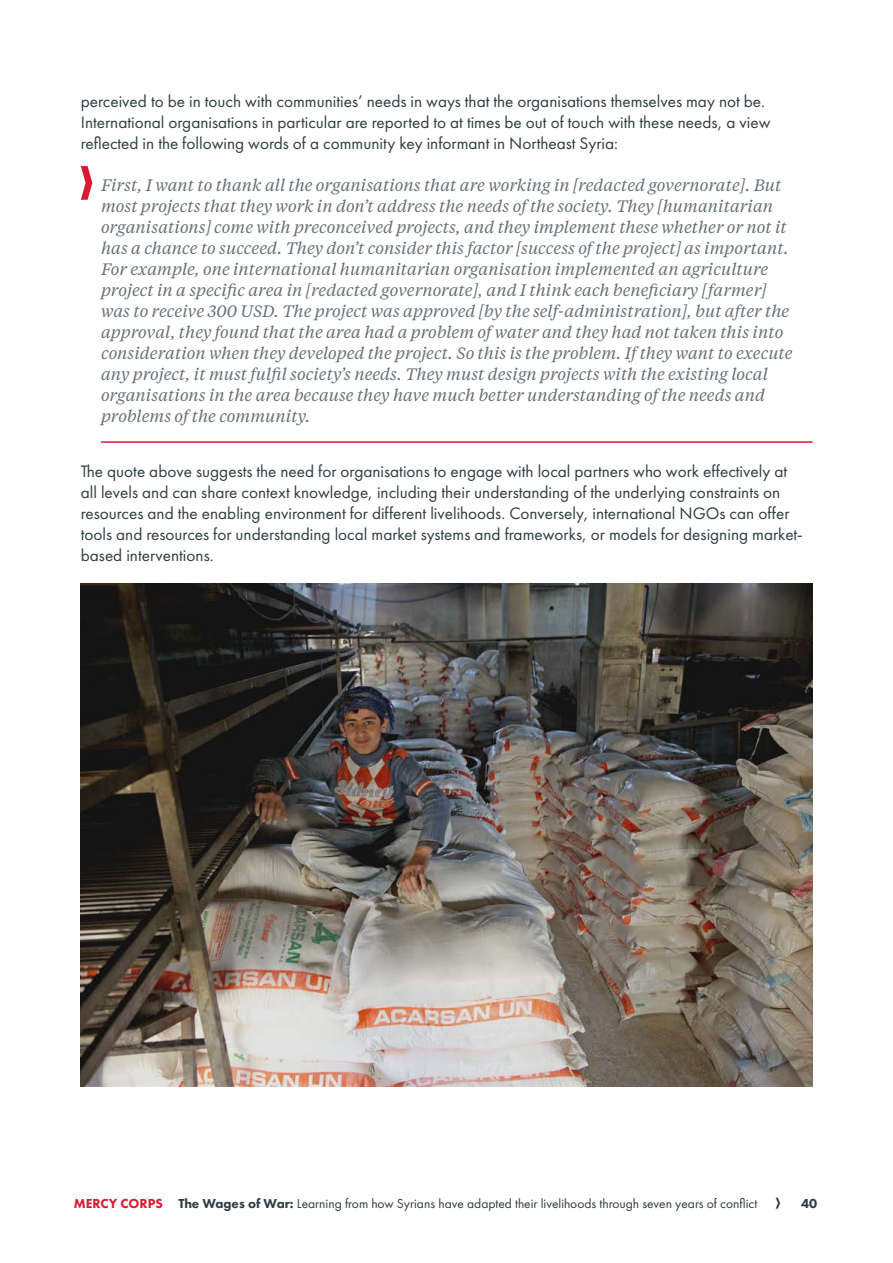
<style>
.page{position:relative;width:893px;height:1263px;background:#fff}
.page>*{position:absolute;margin:0;border:0;box-sizing:border-box;transform-origin:0 0}
.t1{font:17.25px/21px "Futura PT";color:#303c42}
.t2{font:italic 16.5px/21px "Tiempos Text";color:#687177}
.t3{font:13.5px "Futura PT";color:#303c42}
.t4{font:800 13.5px "Futura PT";color:#303c42}
.s1{font-weight:800;color:#da1a32}
.s2{font-weight:800}
</style>
<div class="page">
<svg style="left:81px;top:166px;width:11px;height:34px"></svg>
<hr style="left:101px;top:441px;width:712px;height:2px;background:#da1a32">
<img style="left:81px;top:583px;width:731px;height:503px">
<p class="t1" style="left:81px;top:90px;width:691px">perceived to be in touch with communities’ needs in ways that the organisations themselves may not be.<br>International organisations in particular are reported to at times be out of touch with these needs, a view reflected in the following words of a community key informant in Northeast Syria:</p>
<p class="t2" style="left:101px;top:174px;width:693px">First, I want to thank all the organisations that are working in [redacted governorate]. But most projects that they work in don’t address the needs of the society. They [humanitarian organisations] come with preconceived projects, and they implement these whether or not it has a chance to succeed. They don’t consider this factor [success of the project] as important.<br>For example, one international humanitarian organisation implemented an agriculture project in a specific area in [redacted governorate], and I think each beneficiary [farmer] was to receive 300 USD. The project was approved [by the self-administration], but after the approval, they found that the area had a problem of water and they had not taken this into consideration when they developed the project. So this is the problem. If they want to execute any project, it must fulfil society’s needs. They must design projects with the existing local organisations in the area because they have much better understanding of the needs and problems of the community.</p>
<p class="t1" style="left:81px;top:461px;width:723px">The quote above suggests the need for organisations to engage with local partners who work effectively at all levels and can share context knowledge, including their understanding of the underlying constraints on resources and the enabling environment for different livelihoods. Conversely, international NGOs can offer tools and resources for understanding local market systems and frameworks, or models for designing market&shy;based interventions.</p>
<p class="t3" style="left:74px;top:1195px;width:685px"><span class="s1">MERCY CORPS</span> <span class="s2">The Wages of War:</span> Learning from how Syrians have adapted their livelihoods through seven years of conflict</p>
<p class="t4" style="left:801px;top:1195px;width:18px">40</p>
</div>
